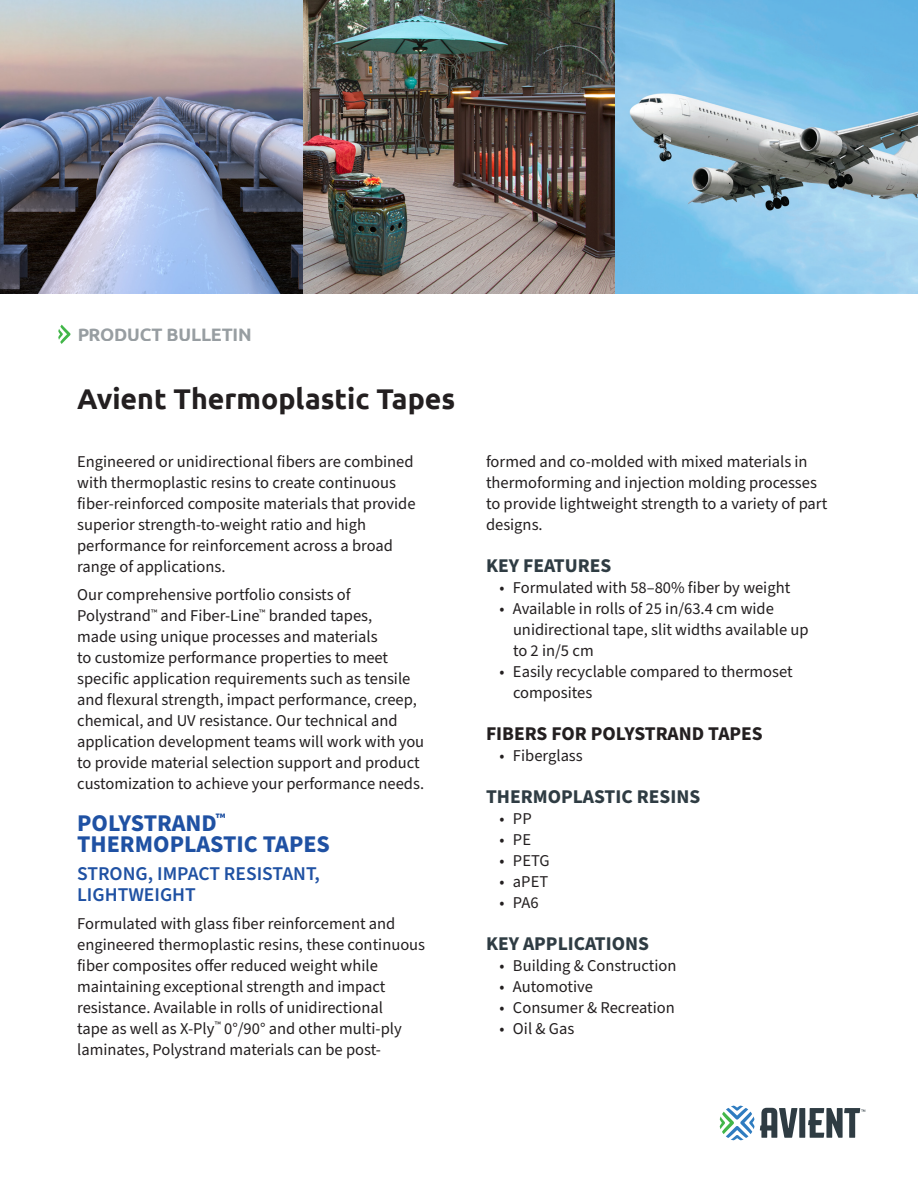
<style>
.page{position:relative;width:918px;height:1188px;background:#fff}
.page>*{position:absolute;margin:0;border:0;box-sizing:border-box;transform-origin:0 0}
.t1{font:700 28.5px "Ubuntu";color:#231f20}
.t2{font:700 24px/21px "Source Sans Pro";color:#1f51a3}
.t3{font:700 19.5px "Source Sans Pro";color:#2f3c43}
.t4{font:600 19.5px/21px "Source Sans Pro";color:#1f51a3}
.t5{font:700 19.5px "Source Sans Pro";color:#231f20}
.t6{font:700 18px "Ubuntu";letter-spacing:-.01em;color:#2f3c43}
.t7{font:16.5px/21px "Source Sans Pro";color:#231f20}
</style>
<div class="page">
<img style="left:615px;top:0;width:303px;height:293px">
<img style="left:0;top:0;width:303px;height:293px">
<svg style="left:720px;top:1106px;width:145px;height:34px"></svg>
<svg style="left:58px;top:325px;width:13px;height:19px"></svg>
<img style="left:303px;top:0;width:312px;height:293px">
<p class="t6" style="left:77px;top:323px;width:176px">PRODUCT BULLETIN</p>
<p class="t1" style="left:77px;top:381px;width:380px">Avient Thermoplastic Tapes</p>
<p class="t7" style="left:77px;top:452px;width:340px">Engineered or unidirectional fibers are combined with thermoplastic resins to create continuous fiber-reinforced composite materials that provide superior strength-to-weight ratio and high performance for reinforcement across a broad range of applications.</p>
<p class="t7" style="left:77px;top:585px;width:349px">Our comprehensive portfolio consists of Polystrand<sup>™</sup> and Fiber-Line<sup>™</sup> branded tapes,<br>made using unique processes and materials<br>to customize performance properties to meet specific application requirements such as tensile and flexural strength, impact performance, creep, chemical, and UV resistance. Our technical and application development teams will work with you to provide material selection support and product customization to achieve your performance needs.</p>
<p class="t2" style="left:77px;top:813px;width:254px">POLYSTRAND<sup>™<br></sup>THERMOPLASTIC TAPES</p>
<p class="t4" style="left:77px;top:863px;width:244px">STRONG, IMPACT RESISTANT,<br>LIGHTWEIGHT</p>
<p class="t7" style="left:77px;top:913px;width:350px">Formulated with glass fiber reinforcement and engineered thermoplastic resins, these continuous fiber composites offer reduced weight while maintaining exceptional strength and impact resistance. Available in rolls of unidirectional<br>tape as well as X-Ply<sup>™</sup> 0°/90° and other multi-ply laminates, Polystrand materials can be post-</p>
<p class="t7" style="left:486px;top:452px;width:343px">formed and co-molded with mixed materials in thermoforming and injection molding processes to provide lightweight strength to a variety of part designs.</p>
<p class="t3" style="left:486px;top:553px;width:127px">KEY FEATURES</p>
<p class="t7" style="left:500px;top:578px;width:292px">• Formulated with 58–80% fiber by weight</p>
<p class="t7" style="left:513px;top:599px;width:297px;text-indent:-14px">• Available in rolls of 25 in/63.4 cm wide unidirectional tape, slit widths available up to 2 in/5 cm</p>
<p class="t7" style="left:513px;top:662px;width:281px;text-indent:-14px">• Easily recyclable compared to thermoset composites</p>
<p class="t5" style="left:486px;top:721px;width:278px">FIBERS FOR POLYSTRAND TAPES</p>
<p class="t7" style="left:500px;top:746px;width:85px">• Fiberglass</p>
<p class="t3" style="left:486px;top:784px;width:216px">THERMOPLASTIC RESINS</p>
<p class="t7" style="left:500px;top:809px;width:34px">• PP</p>
<p class="t7" style="left:500px;top:830px;width:33px">• PE</p>
<p class="t7" style="left:500px;top:851px;width:52px">• PETG</p>
<p class="t7" style="left:500px;top:872px;width:50px">• aPET</p>
<p class="t7" style="left:500px;top:893px;width:41px">• PA6</p>
<p class="t3" style="left:486px;top:931px;width:165px">KEY APPLICATIONS</p>
<p class="t7" style="left:500px;top:956px;width:178px">• Building &amp; Construction</p>
<p class="t7" style="left:500px;top:977px;width:95px">• Automotive</p>
<p class="t7" style="left:500px;top:998px;width:177px">• Consumer &amp; Recreation</p>
<p class="t7" style="left:500px;top:1019px;width:76px">• Oil &amp; Gas</p>
</div>
